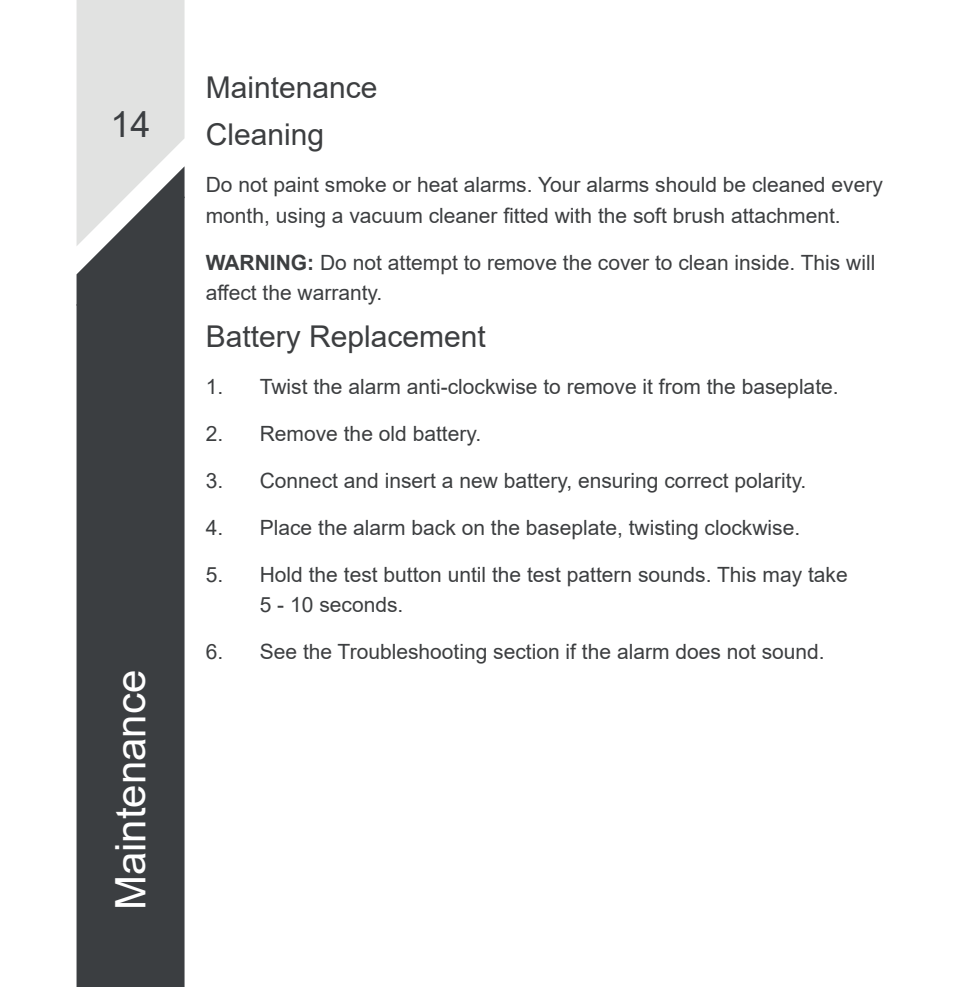
<style>
.page{position:relative;width:961px;height:987px;background:#fff}
.page>*{position:absolute;margin:0;border:0;box-sizing:border-box;transform-origin:0 0}
.t1{font:42px "Arial";color:#fff}
.t2{font:36px "Arial";color:#3b3e41}
.t3{font:30px/47.1px "Arial";color:#3c3e40}
.t4{font:21px/30px "Arial";color:#3c3e40}
.s1{font-weight:700}
</style>
<div class="page">
<svg style="left:77px;top:0;width:108px;height:196px;background:#dfe0df"></svg>
<div style="left:77px;top:196px;width:108px;height:790px;background:#3b3e41"></div>
<h2 class="t2" style="left:111px;top:99px;width:42px">14</h2>
<h1 class="t1" style="left:102px;top:910px;width:242px;rotate:-90deg">Maintenance</h1>
<h3 class="t3" style="left:206px;top:64px;width:173px">Maintenance<br>Cleaning</h3>
<p class="t4" style="left:206px;top:170px;width:678px">Do not paint smoke or heat alarms. Your alarms should be cleaned every month, using a vacuum cleaner fitted with the soft brush attachment.</p>
<p class="t4" style="left:206px;top:247px;width:671px"><span class="s1">WARNING:</span> Do not attempt to remove the cover to clean inside. This will affect the warranty.</p>
<h3 class="t3" style="left:206px;top:312px;width:282px">Battery Replacement</h3>
<p class="t4" style="left:206px;top:371px;width:634px">1. Twist the alarm anti-clockwise to remove it from the baseplate.</p>
<p class="t4" style="left:206px;top:418px;width:277px">2. Remove the old battery.</p>
<p class="t4" style="left:206px;top:465px;width:602px">3. Connect and insert a new battery, ensuring correct polarity.</p>
<p class="t4" style="left:206px;top:512px;width:596px">4. Place the alarm back on the baseplate, twisting clockwise.</p>
<p class="t4" style="left:260px;top:559px;width:589px;text-indent:-54px">5. Hold the test button until the test pattern sounds. This may take<br>5 - 10 seconds.</p>
<p class="t4" style="left:206px;top:636px;width:620px">6. See the Troubleshooting section if the alarm does not sound.</p>
</div>
